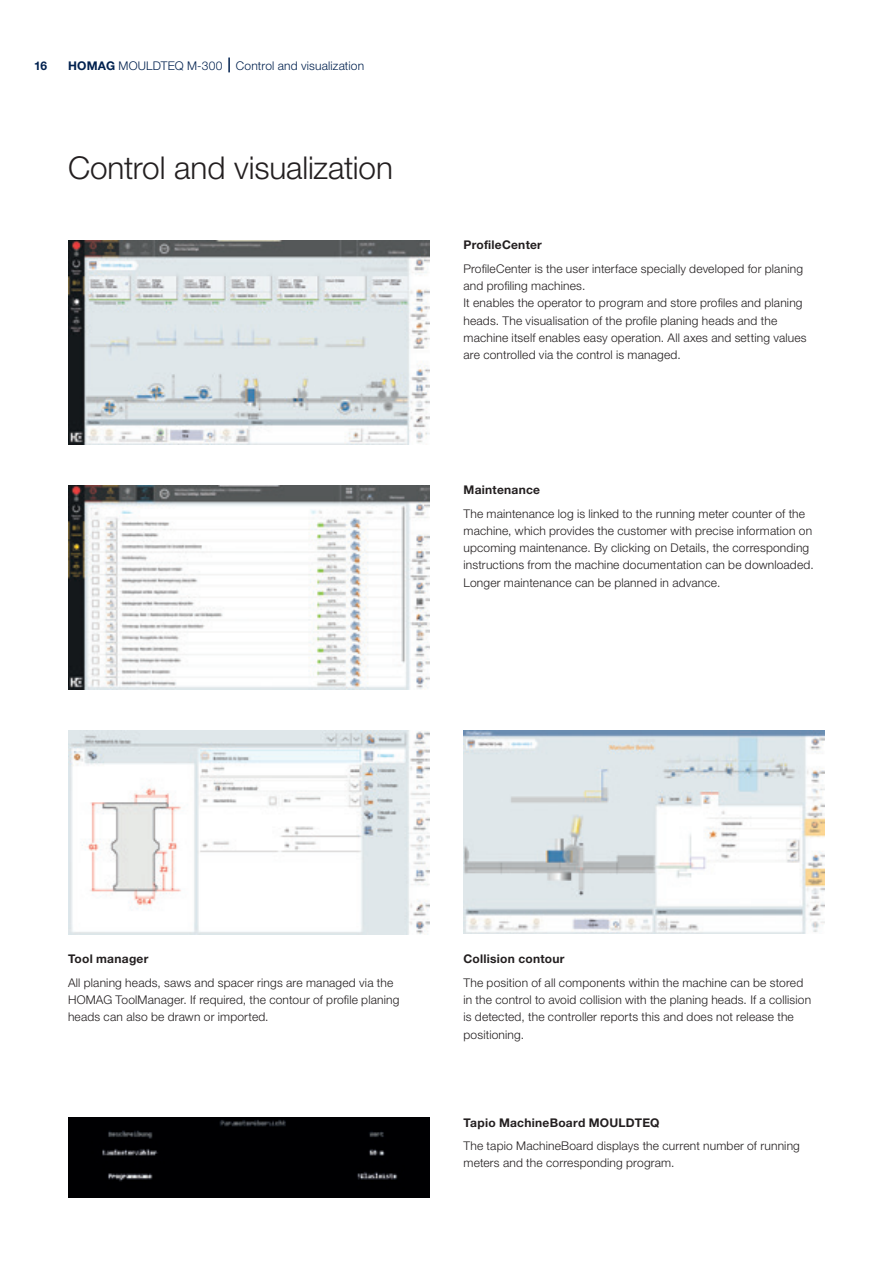
<style>
.page{position:relative;width:893px;height:1263px;background:#fff}
.page>*{position:absolute;margin:0;border:0;box-sizing:border-box;transform-origin:0 0}
._01_Headline_21pt_25{font:300 31.5px "Helvetica Neue LTW1 G";letter-spacing:-.005em;color:#231f20}
._05_BU_8Pt_11_5Pt{font:300 12px/17.2px "Helvetica Neue LTW1 G";letter-spacing:.015em;color:#231f20}
._05_BU_8Pt_13_6pt_Bu{font:700 12px "Helvetica Neue LTW1 G";letter-spacing:.02em;color:#231f20}
.Musterseiten_Rubrike{font:300 12px "Helvetica Neue LTW1 G";letter-spacing:.015em;color:#00214f}
.t1{font:700 12px "Helvetica Neue LTW1 G";color:#00214f}
.s1{font-weight:700}
</style>
<div class="page">
<img style="left:463px;top:730px;width:362px;height:204px">
<img style="left:68px;top:241px;width:361px;height:204px">
<div style="left:68px;top:1118px;width:361px;height:79px;background:#000002"></div>
<img style="left:68px;top:730px;width:361px;height:204px">
<img style="left:68px;top:485px;width:361px;height:204px">
<svg style="left:228px;top:58px;width:2px;height:14px"></svg>
<p class="t1" style="left:34px;top:58px;width:15px">16</p>
<p class="Musterseiten_Rubrike" style="left:68px;top:58px;width:298px"><span class="s1">HOMAG</span> MOULDTEQ M-300 Control and visualization</p>
<p class="_01_Headline_21pt_25" style="left:68px;top:149px;width:326px">Control and visualization</p>
<p class="_05_BU_8Pt_13_6pt_Bu" style="left:463px;top:238px;width:80px">ProfileCenter</p>
<p class="_05_BU_8Pt_11_5Pt" style="left:463px;top:260px;width:341px">ProfileCenter is the user interface specially developed for planing and profiling machines.</p>
<p class="_05_BU_8Pt_11_5Pt" style="left:463px;top:294px;width:345px">It enables the operator to program and store profiles and planing heads. The visualisation of the profile planing heads and the machine itself enables easy operation. All axes and setting values are controlled via the control is managed.</p>
<p class="_05_BU_8Pt_13_6pt_Bu" style="left:463px;top:482px;width:78px">Maintenance</p>
<p class="_05_BU_8Pt_11_5Pt" style="left:463px;top:505px;width:352px">The maintenance log is linked to the running meter counter of the machine, which provides the customer with precise information on upcoming maintenance. By clicking on Details, the corresponding instructions from the machine documentation can be downloaded.<br>Longer maintenance can be planned in advance.</p>
<p class="_05_BU_8Pt_13_6pt_Bu" style="left:68px;top:952px;width:82px">Tool manager</p>
<p class="_05_BU_8Pt_11_5Pt" style="left:68px;top:974px;width:333px">All planing heads, saws and spacer rings are managed via the<br>HOMAG ToolManager. If required, the contour of profile planing heads can also be drawn or imported.</p>
<p class="_05_BU_8Pt_13_6pt_Bu" style="left:463px;top:952px;width:102px">Collision contour</p>
<p class="_05_BU_8Pt_11_5Pt" style="left:463px;top:974px;width:349px">The position of all components within the machine can be stored in the control to avoid collision with the planing heads. If a collision is detected, the controller reports this and does not release the positioning.</p>
<p class="_05_BU_8Pt_13_6pt_Bu" style="left:463px;top:1115px;width:198px">Tapio MachineBoard MOULDTEQ</p>
<p class="_05_BU_8Pt_11_5Pt" style="left:463px;top:1137px;width:338px">The tapio MachineBoard displays the current number of running meters and the corresponding program.</p>
</div>
